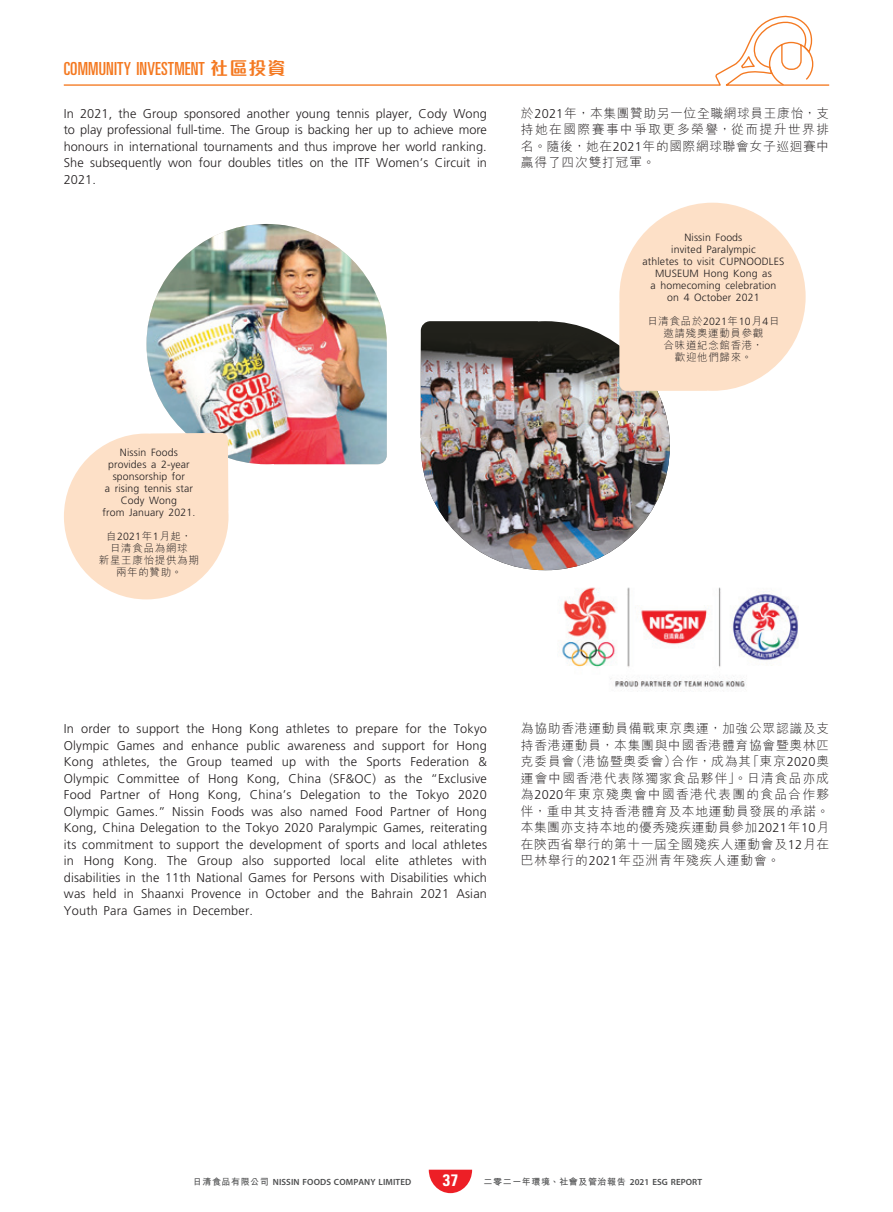
<style>
.page{position:relative;width:893px;height:1212px;background:#fff}
.page>*{position:absolute;margin:0;border:0;box-sizing:border-box;transform-origin:0 0}
.t1{font:ultra-condensed 18px "Univers LT Std";letter-spacing:.01em;color:#f47921}
.t2{font:700 condensed 16.65px "Univers LT Std";color:#fff}
._01_Body_Text{font:300 12.75px/16.5px "Frutiger LT Std";letter-spacing:.01em;color:#231f20;text-align:justify}
._01_Body_Text-2{font:300 12.75px/16.5px "M Hei HK";letter-spacing:.05em;color:#231f20;text-align:justify}
._01_Body_Text-3{font:300 10.5px/12px "Frutiger LT Std";letter-spacing:.015em;color:#231f20;text-align:center}
._01_Body_Text-4{font:300 10.5px/12px "M Hei HK";letter-spacing:.065em;color:#231f20;text-align:center}
.t3{font:600 9px "Myriad Pro";letter-spacing:.01em;color:#4b4c4d}
.t4{font:700 9px "M Hei HK";letter-spacing:.065em;color:#4b4c4d}
.s1{font-family:"M Finance HK";font-weight:700;font-stretch:normal}
.s2{font-family:"Frutiger LT Std"}
.s3{font-family:"M Hei HK";font-weight:700}
.s4{font-family:"Myriad Pro";font-weight:600}
</style>
<div class="page">
<svg style="left:63px;top:15px;width:767px;height:71px"></svg>
<svg style="left:429px;top:1170px;width:43px;height:23px"></svg>
<img style="left:561px;top:587px;width:237px;height:104px">
<img style="left:147px;top:224px;width:240px;height:240px">
<svg style="left:64px;top:433px;width:165px;height:167px"></svg>
<svg style="left:421px;top:321px;width:180px;height:13px;fill:#21211b"></svg>
<img style="left:421px;top:334px;width:249px;height:236px">
<svg style="left:619px;top:203px;width:187px;height:188px"></svg>
<h1 class="t1" style="left:64px;top:58px;width:223px">COMMUNITY INVESTMENT <span class="s1">社區投資</span></h1>
<p class="_01_Body_Text" style="left:64px;top:105px;width:425px">In 2021, the Group sponsored another young tennis player, Cody Wong to play professional full-time. The Group is backing her up to achieve more honours in international tournaments and thus improve her world ranking.<br>She subsequently won four doubles titles on the ITF Women’s Circuit in 2021.</p>
<p class="_01_Body_Text-2" style="left:521px;top:104px;width:310px">於<span class="s2">2021</span>年，本集團贊助另一位全職網球員王康怡，支持她在國際賽事中爭取更多榮譽，從而提升世界排名。隨後，她在<span class="s2">2021</span>年的國際網球聯會女子巡迴賽中贏得了四次雙打冠軍。</p>
<p class="_01_Body_Text-3" style="left:102px;top:447px;width:94px">Nissin Foods provides a 2-year sponsorship for<br>a rising tennis star<br>Cody Wong<br>from January 2021.</p>
<p class="_01_Body_Text-4" style="left:99px;top:530px;width:101px">自<span class="s2">2021</span>年<span class="s2">1</span>月起，<br>日清食品為網球<br>新星王康怡提供為期兩年的贊助。</p>
<p class="_01_Body_Text-3" style="left:642px;top:232px;width:143px">Nissin Foods<br>invited Paralympic<br>athletes to visit CUPNOODLES<br>MUSEUM Hong Kong as<br>a homecoming celebration<br>on 4 October 2021</p>
<p class="_01_Body_Text-4" style="left:647px;top:315px;width:134px">日清食品於<span class="s2">2021</span>年<span class="s2">10</span>月<span class="s2">4</span>日邀請殘奧運動員參觀<br>合味道紀念館香港，<br>歡迎他們歸來。</p>
<p class="_01_Body_Text" style="left:64px;top:721px;width:425px">In order to support the Hong Kong athletes to prepare for the Tokyo Olympic Games and enhance public awareness and support for Hong Kong athletes, the Group teamed up with the Sports Federation &amp; Olympic Committee of Hong Kong, China (SF&amp;OC) as the “Exclusive Food Partner of Hong Kong, China’s Delegation to the Tokyo 2020<br>Olympic Games.” Nissin Foods was also named Food Partner of Hong Kong, China Delegation to the Tokyo 2020 Paralympic Games, reiterating its commitment to support the development of sports and local athletes in Hong Kong. The Group also supported local elite athletes with disabilities in the 11th National Games for Persons with Disabilities which was held in Shaanxi Provence in October and the Bahrain 2021 Asian Youth Para Games in December.</p>
<p class="_01_Body_Text-2" style="left:521px;top:720px;width:310px">為協助香港運動員備戰東京奧運，加強公眾認識及支持香港運動員，本集團與中國香港體育協會暨奧林匹克委員會（港協暨奧委會）合作，成為其「東京<span class="s2">2020</span>奧運會中國香港代表隊獨家食品夥伴」。日清食品亦成為<span class="s2">2020</span>年東京殘奧會中國香港代表團的食品合作夥伴，重申其支持香港體育及本地運動員發展的承諾。本集團亦支持本地的優秀殘疾運動員參加<span class="s2">2021</span>年<span class="s2">10</span>月在陝西省舉行的第十一屆全國殘疾人運動會及<span class="s2">12</span>月在巴林舉行的<span class="s2">2021</span>年亞洲青年殘疾人運動會。</p>
<p class="t3" style="left:193px;top:1177px;width:220px"><span class="s3">日清食品有限公司</span> NISSIN FOODS COMPANY LIMITED</p>
<h2 class="t2" style="left:443px;top:1170px;width:17px">37</h2>
<p class="t4" style="left:484px;top:1175px;width:220px">二零二一年環境、社會及管治報告 <span class="s4">2021 ESG REPORT</span></p>
</div>
